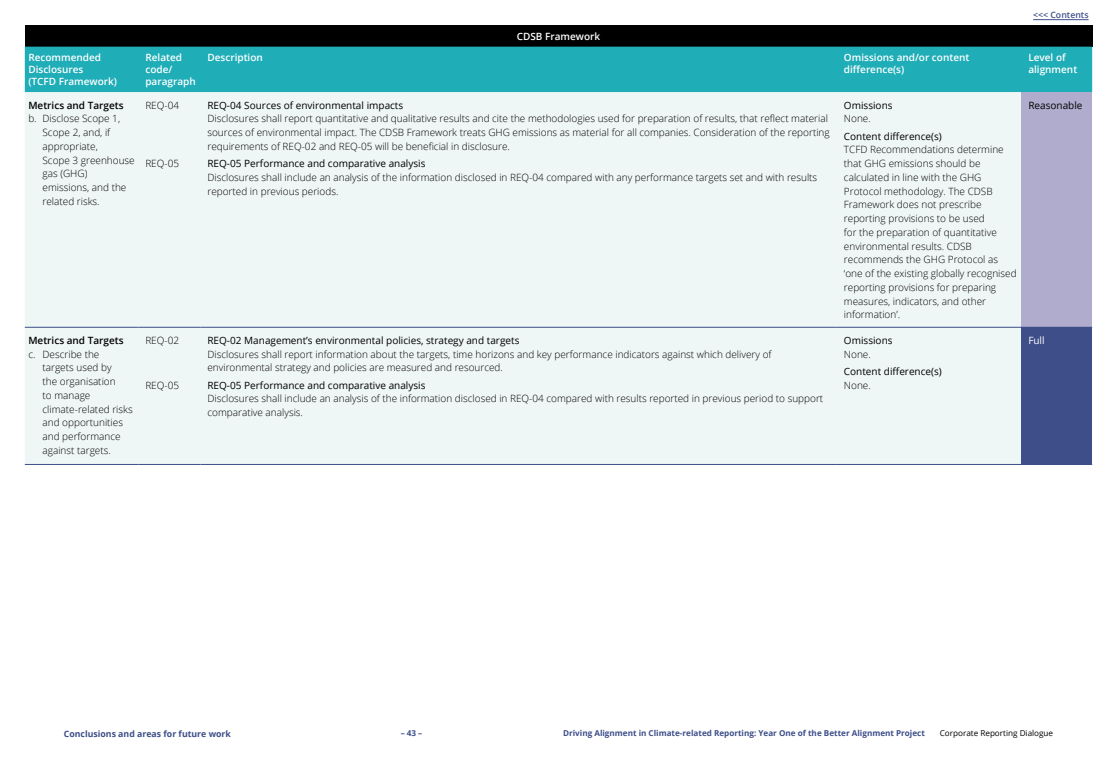
<style>
.page{position:relative;width:1117px;height:762px;background:#fff}
.page>*{position:absolute;margin:0;border:0;box-sizing:border-box;transform-origin:0 0}
.t1{font:300 10px/13.8px "Open Sans";color:#000}
.t2{font:10px "Open Sans";color:#000}
.t3{font:600 10px/11.9px "Open Sans";color:#fff}
.t4{font:600 10px "Open Sans";color:#000}
.t5{font:10px "Open Sans";color:#fff}
.t6{font:700 8.75px "Open Sans";color:#3d4e89}
.t7{font:600 8.75px "Open Sans";color:#3d4e89}
.t8{font:700 8.12px "Open Sans";color:#3d4e89}
.t9{font:8.12px "Open Sans";color:#000}
</style>
<div class="page">
<hr style="left:1032px;top:19px;width:56px;height:1px;background:#3d4e89">
<div style="left:25px;top:25px;width:1066px;height:22px;background:#000"></div>
<div style="left:25px;top:47px;width:1066px;height:45px;background:#1fadb7"></div>
<div style="left:25px;top:92px;width:995px;height:372px;background:#eff6f6"></div>
<div style="left:1020px;top:92px;width:71px;height:235px;background:#afaccd"></div>
<div style="left:1020px;top:327px;width:71px;height:137px;background:#3d4e89"></div>
<hr style="left:25px;top:327px;width:113px;height:1px;background:#3d4e89">
<hr style="left:138px;top:327px;width:62px;height:1px;background:#3d4e89">
<hr style="left:200px;top:327px;width:636px;height:1px;background:#3d4e89">
<hr style="left:836px;top:327px;width:184px;height:1px;background:#3d4e89">
<hr style="left:25px;top:464px;width:113px;height:1px;background:#3d4e89">
<hr style="left:138px;top:464px;width:62px;height:1px;background:#3d4e89">
<hr style="left:200px;top:464px;width:636px;height:1px;background:#3d4e89">
<hr style="left:836px;top:464px;width:184px;height:1px;background:#3d4e89">
<hr style="left:1020px;top:464px;width:71px;height:1px;background:#3d4e89">
<p class="t3" style="left:516px;top:30px;width:85px">CDSB Framework</p>
<p class="t7" style="left:1032px;top:8px;width:57px">&lt;&lt;&lt; Contents</p>
<p class="t3" style="left:28px;top:52px;width:90px">Recommended<br>Disclosures<br>(TCFD Framework)</p>
<p class="t3" style="left:145px;top:52px;width:52px">Related code/ paragraph</p>
<p class="t3" style="left:207px;top:52px;width:57px">Description</p>
<p class="t3" style="left:843px;top:52px;width:127px">Omissions and/or content difference(s)</p>
<p class="t3" style="left:1028px;top:52px;width:50px">Level of alignment</p>
<p class="t4" style="left:28px;top:98px;width:97px">Metrics and Targets</p>
<p class="t1" style="left:43px;top:112px;width:94px;text-indent:-14px">b. Disclose Scope 1,<br>Scope 2, and, if appropriate,<br>Scope 3 greenhouse gas (GHG) emissions, and the related risks.</p>
<p class="t2" style="left:207px;top:98px;width:197px">REQ-04 Sources of environmental impacts</p>
<p class="t1" style="left:207px;top:112px;width:623px">Disclosures shall report quantitative and qualitative results and cite the methodologies used for preparation of results, that reflect material sources of environmental impact. The CDSB Framework treats GHG emissions as material for all companies. Consideration of the reporting requirements of REQ-02 and REQ-05 will be beneficial in disclosure.</p>
<p class="t2" style="left:207px;top:157px;width:220px">REQ-05 Performance and comparative analysis</p>
<p class="t1" style="left:207px;top:170px;width:611px">Disclosures shall include an analysis of the information disclosed in REQ-04 compared with any performance targets set and with results reported in previous periods.</p>
<p class="t2" style="left:1028px;top:98px;width:56px">Reasonable</p>
<p class="t1" style="left:145px;top:98px;width:35px">REQ-04</p>
<p class="t2" style="left:843px;top:98px;width:50px">Omissions</p>
<p class="t1" style="left:843px;top:112px;width:28px">None.</p>
<p class="t2" style="left:843px;top:129px;width:99px">Content difference(s)</p>
<p class="t1" style="left:843px;top:143px;width:174px">TCFD Recommendations determine that GHG emissions should be calculated in line with the GHG<br>Protocol methodology. The CDSB<br>Framework does not prescribe reporting provisions to be used<br>for the preparation of quantitative environmental results. CDSB recommends the GHG Protocol as ‘one of the existing globally recognised reporting provisions for preparing measures, indicators, and other information’.</p>
<p class="t1" style="left:145px;top:156px;width:35px">REQ-05</p>
<p class="t4" style="left:28px;top:333px;width:97px">Metrics and Targets</p>
<p class="t1" style="left:43px;top:347px;width:92px;text-indent:-14px">c. Describe the targets used by<br>the organisation<br>to manage climate-related risks and opportunities and performance against targets.</p>
<p class="t1" style="left:145px;top:333px;width:35px">REQ-02</p>
<p class="t1" style="left:145px;top:378px;width:35px">REQ-05</p>
<p class="t2" style="left:207px;top:333px;width:313px">REQ-02 Management’s environmental policies, strategy and targets</p>
<p class="t1" style="left:207px;top:347px;width:565px">Disclosures shall report information about the targets, time horizons and key performance indicators against which delivery of environmental strategy and policies are measured and resourced.</p>
<p class="t2" style="left:207px;top:378px;width:220px">REQ-05 Performance and comparative analysis</p>
<p class="t1" style="left:207px;top:391px;width:617px">Disclosures shall include an analysis of the information disclosed in REQ-04 compared with results reported in previous period to support comparative analysis.</p>
<p class="t2" style="left:843px;top:333px;width:50px">Omissions</p>
<p class="t1" style="left:843px;top:347px;width:28px">None.</p>
<p class="t2" style="left:843px;top:364px;width:99px">Content difference(s)</p>
<p class="t1" style="left:843px;top:378px;width:28px">None.</p>
<p class="t5" style="left:1028px;top:333px;width:18px">Full</p>
<p class="t6" style="left:64px;top:727px;width:169px">Conclusions and areas for future work</p>
<p class="t8" style="left:400px;top:727px;width:23px">– 43 –</p>
<p class="t8" style="left:563px;top:727px;width:363px">Driving Alignment in Climate-related Reporting: Year One of the Better Alignment Project</p>
<p class="t9" style="left:939px;top:728px;width:115px">Corporate Reporting Dialogue</p>
</div>
